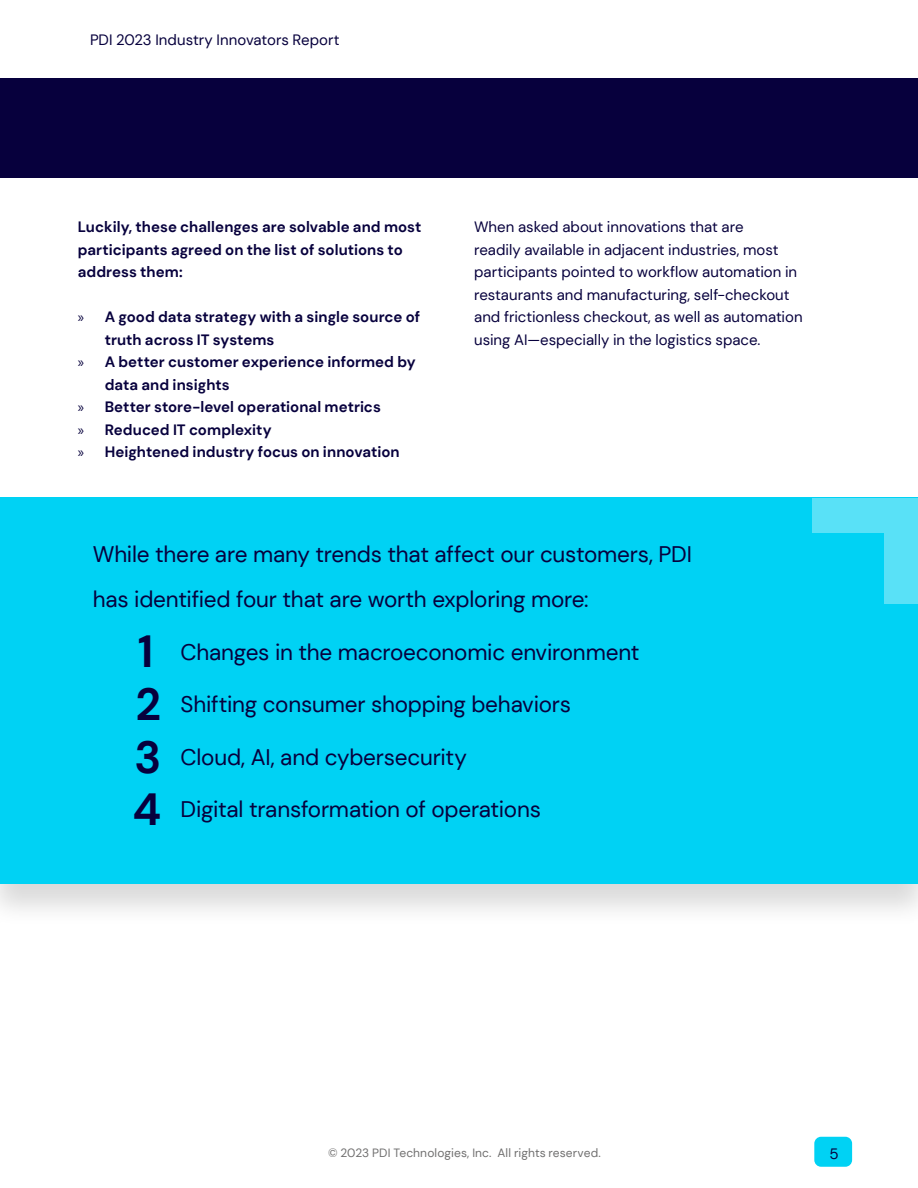
<style>
.page{position:relative;width:918px;height:1188px;background:#fff}
.page>*{position:absolute;margin:0;border:0;box-sizing:border-box;transform-origin:0 0}
.t1{font:700 45px/52.5px "DM Sans";color:#07003d}
.t2{font:22.5px/45px "DM Sans";letter-spacing:-.01em;color:#07003d}
.t3{font:700 15px/22.5px "DM Sans";color:#07003d}
.t4{font:15px/22.5px "DM Sans";color:#07003d}
.t5{font:12px "DM Sans";letter-spacing:.005em;color:#706f6f}
.s1{font-family:"Myriad Pro";font-weight:400}
</style>
<div class="page">
<div style="left:0;top:494px;width:918px;height:435px;background:#000;opacity:.15"></div>
<div style="left:0;top:497px;width:918px;height:386px;background:#00d2f4"></div>
<div style="left:0;top:78px;width:918px;height:100px;background:#07003d"></div>
<div style="left:812px;top:498px;width:106px;height:34px;background:#59e1f7"></div>
<div style="left:885px;top:532px;width:33px;height:72px;background:#59e1f7"></div>
<div style="left:814px;top:1137px;width:38px;height:30px;background:#00d2f4;border-radius:7px"></div>
<p class="t4" style="left:90px;top:28px;width:251px">PDI 2023 Industry Innovators Report</p>
<p class="t3" style="left:78px;top:216px;width:345px">Luckily, these challenges are solvable and most participants agreed on the list of solutions to address them:</p>
<p class="t3" style="left:78px;top:306px;width:344px"><span class="s1">»</span> A good data strategy with a single source of</p>
<p class="t3" style="left:105px;top:328px;width:171px">truth across IT systems</p>
<p class="t3" style="left:78px;top:351px;width:340px"><span class="s1">»</span> A better customer experience informed by</p>
<p class="t3" style="left:105px;top:373px;width:126px">data and insights</p>
<p class="t3" style="left:78px;top:396px;width:305px"><span class="s1">»</span> Better store-level operational metrics</p>
<p class="t3" style="left:78px;top:418px;width:196px"><span class="s1">»</span> Reduced IT complexity</p>
<p class="t3" style="left:78px;top:441px;width:323px"><span class="s1">»</span> Heightened industry focus on innovation</p>
<p class="t4" style="left:474px;top:216px;width:330px">When asked about innovations that are<br>readily available in adjacent industries, most participants pointed to workflow automation in restaurants and manufacturing, self-checkout and frictionless checkout, as well as automation using AI—especially in the logistics space.</p>
<h2 class="t2" style="left:93px;top:532px;width:601px">While there are many trends that affect our customers, PDI has identified four that are worth exploring more:</h2>
<h2 class="t2" style="left:181px;top:630px;width:460px">Changes in the macroeconomic environment</h2>
<h2 class="t2" style="left:181px;top:682px;width:392px">Shifting consumer shopping behaviors</h2>
<h2 class="t2" style="left:181px;top:735px;width:288px">Cloud, AI, and cybersecurity</h2>
<h2 class="t2" style="left:181px;top:787px;width:362px">Digital transformation of operations</h2>
<h1 class="t1" style="left:132px;top:625px;width:30px">1<br>2<br>3<br>4</h1>
<p class="t5" style="left:328px;top:1145px;width:274px">© 2023 PDI Technologies, Inc. All rights reserved.</p>
<p class="t4" style="left:829px;top:1142px;width:11px">5</p>
</div>
